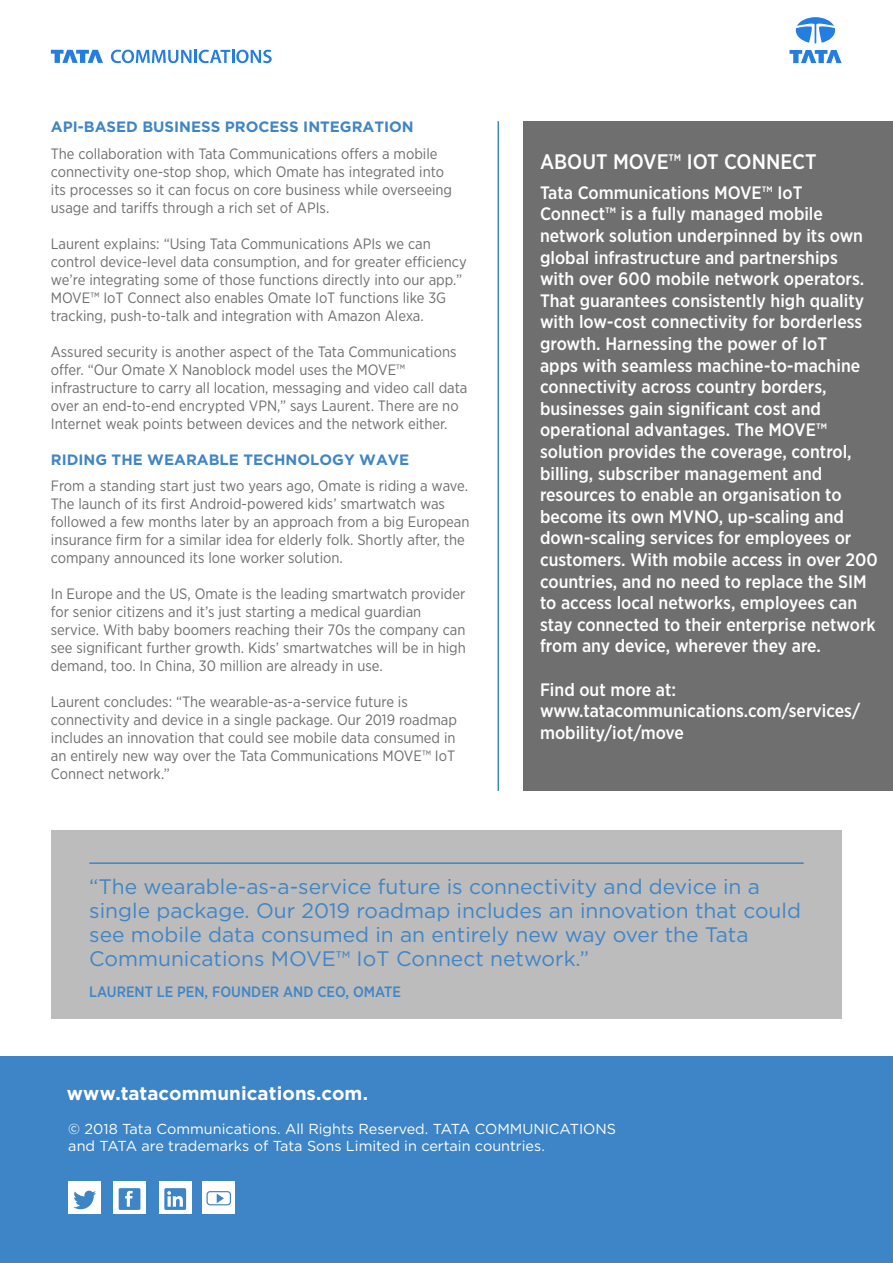
<style>
.page{position:relative;width:893px;height:1263px;background:#fff}
.page>*{position:absolute;margin:0;border:0;box-sizing:border-box;transform-origin:0 0}
.t1{font:21px/24px "Gotham";color:#4085c6}
.t2{font:500 21px "Gotham Narrow";color:#fff}
.t3{font:700 18.75px "Gotham";letter-spacing:.005em;color:#fff}
.t4{font:500 18px/21.6px "Gotham Narrow";color:#fff}
.t5{font:15px/18px "Gotham Narrow";color:#706f6f}
.t6{font:700 15px "Gotham";color:#4085c6}
.t7{font:500 15px "Gotham Narrow";color:#4085c6}
.t8{font:14.4px/17.2px "Gotham";color:#fff}
</style>
<div class="page">
<svg style="left:789px;top:50px;width:53px;height:13px"></svg>
<svg style="left:796px;top:17px;width:39px;height:26px"></svg>
<svg style="left:111px;top:50px;width:161px;height:13px"></svg>
<svg style="left:51px;top:50px;width:52px;height:13px"></svg>
<hr style="left:497px;top:121px;width:2px;height:670px;background:#4085c6">
<div style="left:523px;top:121px;width:370px;height:670px;background:#706f6f"></div>
<div style="left:0;top:1057px;width:893px;height:206px;background:#3d85c6"></div>
<div style="left:68px;top:1181px;width:33px;height:33px;background:#fff"></div>
<div style="left:113px;top:1181px;width:33px;height:33px;background:#fff"></div>
<svg style="left:73px;top:1191px;width:23px;height:18px"></svg>
<div style="left:159px;top:1181px;width:32px;height:33px;background:#fff"></div>
<svg style="left:164px;top:1188px;width:22px;height:22px"></svg>
<div style="left:119px;top:1188px;width:21px;height:22px;background:#3d85c6;border-radius:2px"></div>
<svg style="left:125px;top:1191px;width:8px;height:16px"></svg>
<div style="left:203px;top:1181px;width:32px;height:33px;background:#fff"></div>
<svg style="left:206px;top:1191px;width:25px;height:14px"></svg>
<div style="left:51px;top:830px;width:791px;height:188px;background:#bcbcbc"></div>
<hr style="left:89px;top:862px;width:715px;height:2px;background:#4085c6">
<p class="t6" style="left:51px;top:118px;width:364px">API-BASED BUSINESS PROCESS INTEGRATION</p>
<p class="t5" style="left:51px;top:144px;width:403px">The collaboration with Tata Communications offers a mobile connectivity one-stop shop, which Omate has integrated into its processes so it can focus on core business while overseeing usage and tariffs through a rich set of APIs.</p>
<p class="t5" style="left:51px;top:234px;width:417px">Laurent explains: “Using Tata Communications APIs we can control device-level data consumption, and for greater efficiency we’re integrating some of those functions directly into our app.” MOVE™ IoT Connect also enables Omate IoT functions like 3G tracking, push-to-talk and integration with Amazon Alexa.</p>
<p class="t5" style="left:51px;top:342px;width:418px">Assured security is another aspect of the Tata Communications offer. “Our Omate X Nanoblock model uses the MOVE™ infrastructure to carry all location, messaging and video call data over an end-to-end encrypted VPN,” says Laurent. There are no Internet weak points between devices and the network either.</p>
<p class="t6" style="left:51px;top:451px;width:360px">RIDING THE WEARABLE TECHNOLOGY WAVE</p>
<p class="t5" style="left:51px;top:477px;width:420px">From a standing start just two years ago, Omate is riding a wave.<br>The launch of its first Android-powered kids’ smartwatch was followed a few months later by an approach from a big European insurance firm for a similar idea for elderly folk. Shortly after, the company announced its lone worker solution.</p>
<p class="t5" style="left:51px;top:585px;width:417px">In Europe and the US, Omate is the leading smartwatch provider for senior citizens and it’s just starting a medical guardian service. With baby boomers reaching their 70s the company can see significant further growth. Kids’ smartwatches will be in high demand, too. In China, 30 million are already in use.</p>
<p class="t5" style="left:51px;top:693px;width:408px">Laurent concludes: “The wearable-as-a-service future is connectivity and device in a single package. Our 2019 roadmap includes an innovation that could see mobile data consumed in an entirely new way over the Tata Communications MOVE™ IoT Connect network.”</p>
<h1 class="t2" style="left:540px;top:148px;width:278px">ABOUT MOVE™ IOT CONNECT</h1>
<p class="t4" style="left:540px;top:181px;width:339px">Tata Communications MOVE™ IoT Connect™ is a fully managed mobile network solution underpinned by its own global infrastructure and partnerships<br>with over 600 mobile network operators.<br>That guarantees consistently high quality with low-cost connectivity for borderless growth. Harnessing the power of IoT<br>apps with seamless machine-to-machine connectivity across country borders, businesses gain significant cost and operational advantages. The MOVE™ solution provides the coverage, control, billing, subscriber management and resources to enable an organisation to become its own MVNO, up-scaling and down-scaling services for employees or customers. With mobile access in over 200 countries, and no need to replace the SIM to access local networks, employees can stay connected to their enterprise network from any device, wherever they are.</p>
<p class="t4" style="left:540px;top:678px;width:322px">Find out more at: www.tatacommunications.com/services/ mobility/iot/move</p>
<p class="t1" style="left:89px;top:874px;width:713px">“The wearable-as-a-service future is connectivity and device in a single package. Our 2019 roadmap includes an innovation that could see mobile data consumed in an entirely new way over the Tata Communications MOVE™ IoT Connect network.”</p>
<p class="t7" style="left:89px;top:982px;width:313px">LAURENT LE PEN, FOUNDER AND CEO, OMATE</p>
<p class="t3" style="left:67px;top:1083px;width:303px">www.tatacommunications.com.</p>
<p class="t8" style="left:68px;top:1120px;width:549px">© 2018 Tata Communications. All Rights Reserved. TATA COMMUNICATIONS and TATA are trademarks of Tata Sons Limited in certain countries.</p>
</div>
